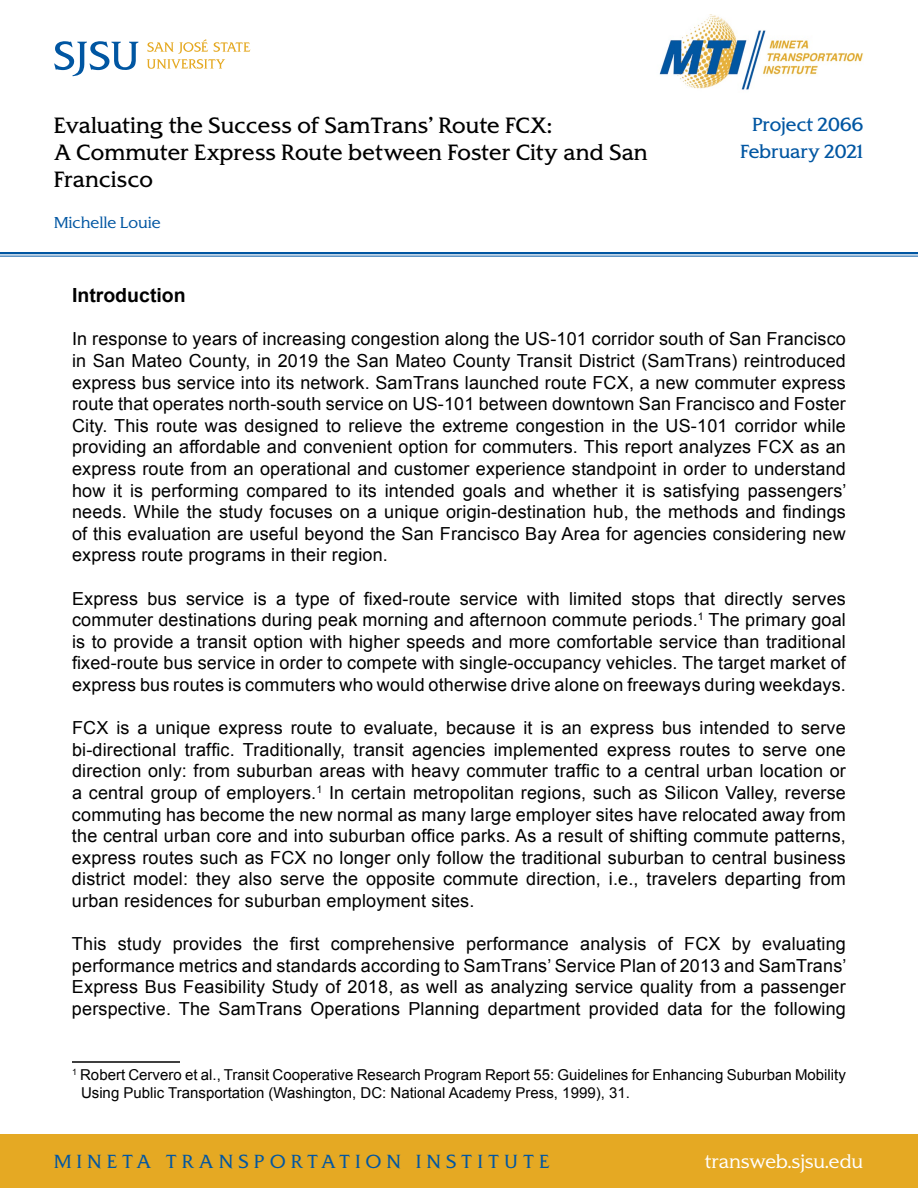
<style>
.page{position:relative;width:918px;height:1188px;background:#fff}
.page>*{position:absolute;margin:0;border:0;box-sizing:border-box;transform-origin:0 0}
.t1{font:21px/27px "SJSU Spartan";letter-spacing:.01em;color:#000}
.t2{font:700 19.5px "Arial";color:#000}
.t3{font:18px/21.6px "Arial";letter-spacing:.01em;color:#000;text-align:justify}
.t4{font:300 18px "SJSU Spartan";letter-spacing:.3em;color:#0056a2}
.t5{font:18px/27px "SJSU Spartan";color:#0056a2;text-align:right}
.t6{font:300 18px "SJSU Spartan";color:#fff}
.t7{font:15px/18px "Arial";color:#000}
.t8{font:300 15px "SJSU Spartan";color:#0056a2}
</style>
<div class="page">
<hr style="left:0;top:252px;width:918px;height:2px;background:#0056a2">
<hr style="left:0;top:256px;width:918px;height:1px;background:#0056a2">
<hr style="left:72px;top:1061px;width:108px;height:2px;background:#000">
<svg style="left:54px;top:41px;width:84px;height:35px"></svg>
<svg style="left:147px;top:39px;width:103px;height:30px"></svg>
<div style="left:0;top:1134px;width:918px;height:54px;background:#e5a923"></div>
<img style="left:659px;top:14px;width:204px;height:76px">
<p class="t1" style="left:54px;top:112px;width:595px">Evaluating the Success of SamTrans’ Route FCX:<br>A Commuter Express Route between Foster City and San<br>Francisco</p>
<p class="t8" style="left:54px;top:213px;width:108px">Michelle Louie</p>
<p class="t5" style="left:741px;top:111px;width:124px">Project 2066<br>February 2021</p>
<p class="t2" style="left:72px;top:283px;width:115px">Introduction</p>
<p class="t3" style="left:72px;top:328px;width:776px">In response to years of increasing congestion along the US-101 corridor south of San Francisco in San Mateo County, in 2019 the San Mateo County Transit District (SamTrans) reintroduced express bus service into its network. SamTrans launched route FCX, a new commuter express route that operates north-south service on US-101 between downtown San Francisco and Foster City. This route was designed to relieve the extreme congestion in the US-101 corridor while providing an affordable and convenient option for commuters. This report analyzes FCX as an express route from an operational and customer experience standpoint in order to understand how it is performing compared to its intended goals and whether it is satisfying passengers’ needs. While the study focuses on a unique origin-destination hub, the methods and findings of this evaluation are useful beyond the San Francisco Bay Area for agencies considering new express route programs in their region.</p>
<p class="t3" style="left:72px;top:588px;width:775px">Express bus service is a type of fixed-route service with limited stops that directly serves commuter destinations during peak morning and afternoon commute periods.<sup>1</sup> The primary goal is to provide a transit option with higher speeds and more comfortable service than traditional fixed-route bus service in order to compete with single-occupancy vehicles. The target market of express bus routes is commuters who would otherwise drive alone on freeways during weekdays.</p>
<p class="t3" style="left:72px;top:717px;width:775px">FCX is a unique express route to evaluate, because it is an express bus intended to serve bi-directional traffic. Traditionally, transit agencies implemented express routes to serve one direction only: from suburban areas with heavy commuter traffic to a central urban location or a central group of employers.<sup>1</sup> In certain metropolitan regions, such as Silicon Valley, reverse commuting has become the new normal as many large employer sites have relocated away from the central urban core and into suburban office parks. As a result of shifting commute patterns, express routes such as FCX no longer only follow the traditional suburban to central business district model: they also serve the opposite commute direction, i.e., travelers departing from urban residences for suburban employment sites.</p>
<p class="t3" style="left:72px;top:933px;width:776px">This study provides the first comprehensive performance analysis of FCX by evaluating performance metrics and standards according to SamTrans’ Service Plan of 2013 and SamTrans’ Express Bus Feasibility Study of 2018, as well as analyzing service quality from a passenger perspective. The SamTrans Operations Planning department provided data for the following</p>
<p class="t7" style="left:81px;top:1066px;width:766px;text-indent:-9px"><sup>1</sup> Robert Cervero et al., Transit Cooperative Research Program Report 55: Guidelines for Enhancing Suburban Mobility<br>Using Public Transportation (Washington, DC: National Academy Press, 1999), 31.</p>
<p class="t4" style="left:54px;top:1150px;width:497px">MINETA TRANSPORTATION INSTITUTE</p>
<p class="t6" style="left:705px;top:1150px;width:160px">transweb.sjsu.edu</p>
</div>
